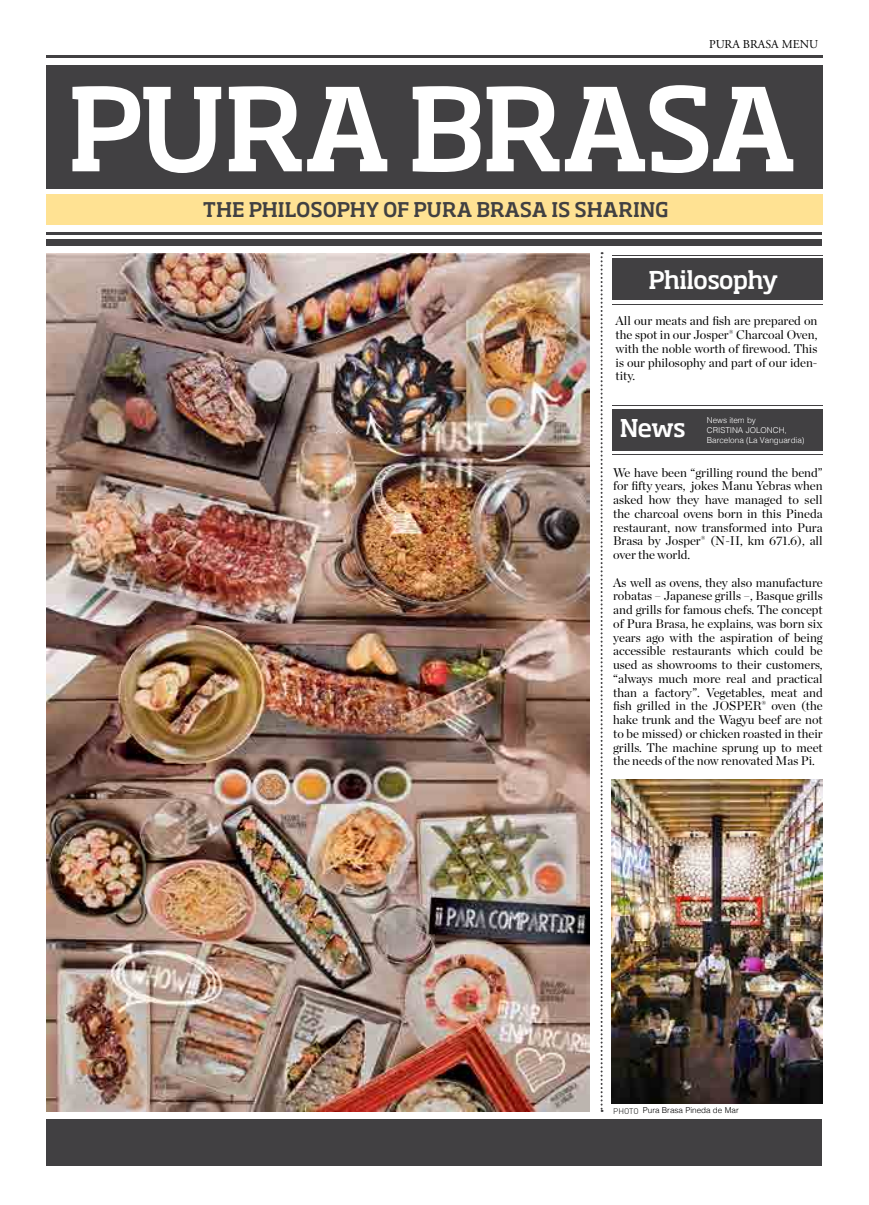
<style>
.page{position:relative;width:869px;height:1205px;background:#fff}
.page>*{position:absolute;margin:0;border:0;box-sizing:border-box;transform-origin:0 0}
.t1{font:500 113.62px "Soho Std";letter-spacing:-.045em;color:#fff}
.t2{font:500 24.25px "Soho Std";letter-spacing:-.04em;color:#fff}
.t3{font:500 20px "Soho Std";color:#414042}
.t4{font:12.5px/13.8px "Chronicle Display";color:#000;text-align:justify}
.t5{font:12px "Adobe Garamond Pro";color:#000}
.t6{font:300 8.12px/10px "Helvetica";color:#fff}
.t7{font:300 8.12px "Helvetica";color:#000}
.s1{font-family:"DIN"}
</style>
<div class="page">
<div style="left:46px;top:194px;width:776px;height:31px;background:#ffe293"></div>
<div style="left:46px;top:65px;width:776px;height:124px;background:#414042"></div>
<hr style="left:46px;top:232px;width:776px;height:3px;background:#414042">
<div style="left:46px;top:239px;width:776px;height:7px;background:#414042"></div>
<hr style="left:46px;top:55px;width:776px;height:3px;background:#414042">
<img style="left:46px;top:254px;width:543px;height:857px">
<svg style="left:600px;top:252px;width:2px;height:860px"></svg>
<div style="left:46px;top:1119px;width:776px;height:46px;background:#414042"></div>
<div style="left:612px;top:259px;width:210px;height:41px;background:#414042"></div>
<hr style="left:612px;top:304px;width:210px;height:1px;background:#414042">
<hr style="left:612px;top:255px;width:210px;height:1px;background:#414042">
<div style="left:612px;top:409px;width:210px;height:41px;background:#414042"></div>
<hr style="left:612px;top:454px;width:210px;height:1px;background:#414042">
<hr style="left:612px;top:405px;width:210px;height:1px;background:#414042">
<img style="left:611px;top:779px;width:211px;height:324px">
<p class="t5" style="left:708px;top:37px;width:111px">PURA BRASA MENU</p>
<h1 class="t1" style="left:67px;top:57px;width:732px">PURA BRASA</h1>
<h3 class="t3" style="left:203px;top:197px;width:467px">THE PHILOSOPHY OF PURA BRASA IS SHARING</h3>
<h2 class="t2" style="left:648px;top:265px;width:131px">Philosophy</h2>
<p class="t4" style="left:615px;top:313px;width:203px">All our meats and fish are prepared on the spot in our Josper® Charcoal Oven, with the noble worth of firewood. This is our philosophy and part of our iden&shy;tity.</p>
<h2 class="t2" style="left:619px;top:412px;width:67px">News</h2>
<p class="t6" style="left:706px;top:414px;width:99px">News item by<br>CRISTINA JOLONCH,<br>Barcelona (La Vanguardia)</p>
<p class="t4" style="left:613px;top:464px;width:211px">We have been “grilling round the bend” for fifty years, jokes Manu Yebras when asked how they have managed to sell the charcoal ovens born in this Pineda restaurant, now transformed into Pura Brasa by Josper® (N-II, km 671.6), all over the world.</p>
<p class="t4" style="left:613px;top:574px;width:211px">As well as ovens, they also manufacture robatas – Japanese grills –, Basque grills and grills for famous chefs. The concept of Pura Brasa, he explains, was born six years ago with the aspiration of being accessible restaurants which could be used as showrooms to their customers, “always much more real and practical than a factory”. Vegetables, meat and fish grilled in the JOSPER® oven (the hake trunk and the Wagyu beef are not to be missed) or chicken roasted in their grills. The machine sprung up to meet the needs of the now renovated Mas Pi.</p>
<p class="t7" style="left:613px;top:1103px;width:127px"><span class="s1">photo</span> Pura Brasa Pineda de Mar</p>
</div>
